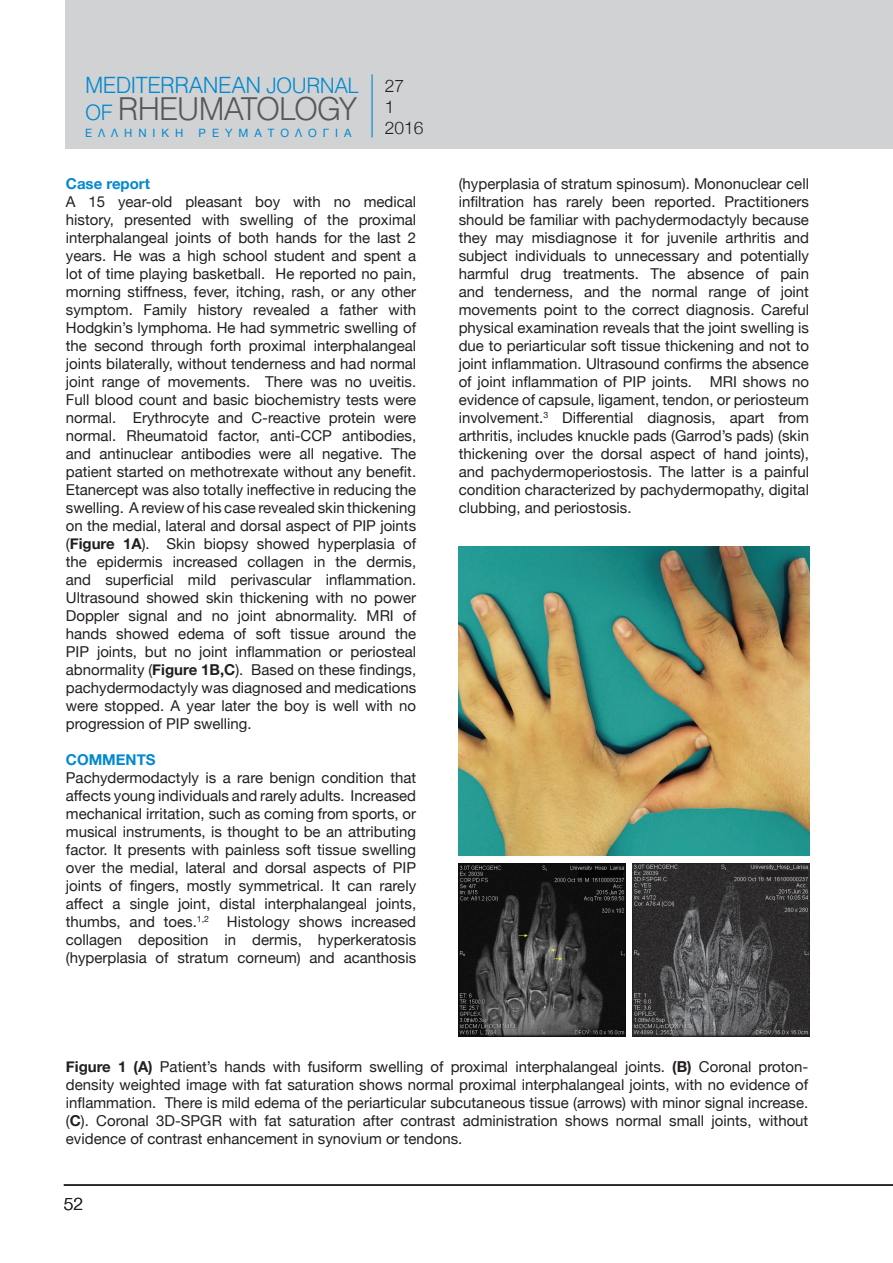
<style>
.page{position:relative;width:893px;height:1263px;background:#fff}
.page>*{position:absolute;margin:0;border:0;box-sizing:border-box;transform-origin:0 0}
.t1{font:300 31.2px "UB Helvetica";color:#57585a}
.t2{font:300 22.2px "UB Helvetica";letter-spacing:-.02em;color:#0089cf}
.t3{font:300 17.4px/21px "Helvetica Neue";color:#231f20}
.t4{font:15px/18px "Helvetica Neue";color:#231f20;text-align:justify}
.t5{font:700 15px "Helvetica Neue";color:#0089cf}
.t6{font:11.4px "Helvetica Neue";letter-spacing:.525em;color:#0089cf}
.s1{font-size:21px}
.s2{font-size:21px;color:#0089cf}
.s3{font-weight:700}
</style>
<div class="page">
<div style="left:66px;top:0;width:827px;height:149px;background:#d1d2d4"></div>
<hr style="left:371px;top:74px;width:2px;height:63px;background:#0089cf">
<hr style="left:64px;top:1184px;width:829px;height:2px;background:#231f20">
<img style="left:459px;top:546px;width:350px;height:310px">
<img style="left:459px;top:864px;width:167px;height:172px">
<img style="left:632px;top:864px;width:177px;height:172px">
<h2 class="t2" style="left:85px;top:72px;width:275px">MEDITERRANEAN <span class="s1">JOURNAL</span></h2>
<h1 class="t1" style="left:85px;top:90px;width:273px"><span class="s2">OF</span> RHEUMATOLOGY</h1>
<p class="t6" style="left:85px;top:125px;width:100px">ΕΛΛΗΝΙΚΗ</p>
<p class="t6" style="left:199px;top:125px;width:154px">ΡΕΥΜΑΤΟΛΟΓΙΑ</p>
<p class="t3" style="left:385px;top:75px;width:40px">27<br>1<br>2016</p>
<p class="t5" style="left:66px;top:172px;width:86px">Case report</p>
<p class="t4" style="left:66px;top:193px;width:352px">A 15 year-old pleasant boy with no medical history, presented with swelling of the proximal interphalangeal joints of both hands for the last 2 years. He was a high school student and spent a lot of time playing basketball. He reported no pain, morning stiffness, fever, itching, rash, or any other symptom. Family history revealed a father with Hodgkin’s lymphoma. He had symmetric swelling of the second through forth proximal interphalangeal joints bilaterally, without tenderness and had normal joint range of movements. There was no uveitis.<br>Full blood count and basic biochemistry tests were normal. Erythrocyte and C-reactive protein were normal. Rheumatoid factor, anti-CCP antibodies, and antinuclear antibodies were all negative. The patient started on methotrexate without any benefit.<br>Etanercept was also totally ineffective in reducing the swelling. A review of his case revealed skin thickening on the medial, lateral and dorsal aspect of PIP joints (<span class="s3">Figure 1A</span>). Skin biopsy showed hyperplasia of the epidermis increased collagen in the dermis, and superficial mild perivascular inflammation.<br>Ultrasound showed skin thickening with no power Doppler signal and no joint abnormality. MRI of hands showed edema of soft tissue around the PIP joints, but no joint inflammation or periosteal abnormality (<span class="s3">Figure 1B,C</span>). Based on these findings, pachydermodactyly was diagnosed and medications were stopped. A year later the boy is well with no progression of PIP swelling.</p>
<p class="t5" style="left:66px;top:748px;width:14px">COMM</p>
<p class="t5" style="left:116px;top:748px;width:41px">ENTS</p>
<p class="t4" style="left:66px;top:769px;width:352px">Pachydermodactyly is a rare benign condition that affects young individuals and rarely adults. Increased mechanical irritation, such as coming from sports, or musical instruments, is thought to be an attributing factor. It presents with painless soft tissue swelling over the medial, lateral and dorsal aspects of PIP joints of fingers, mostly symmetrical. It can rarely affect a single joint, distal interphalangeal joints, thumbs, and toes.<sup>1,2</sup> Histology shows increased collagen deposition in dermis, hyperkeratosis (hyperplasia of stratum corneum) and acanthosis</p>
<p class="t4" style="left:459px;top:175px;width:352px">(hyperplasia of stratum spinosum). Mononuclear cell infiltration has rarely been reported. Practitioners should be familiar with pachydermodactyly because they may misdiagnose it for juvenile arthritis and subject individuals to unnecessary and potentially harmful drug treatments. The absence of pain and tenderness, and the normal range of joint movements point to the correct diagnosis. Careful physical examination reveals that the joint swelling is due to periarticular soft tissue thickening and not to joint inflammation. Ultrasound confirms the absence of joint inflammation of PIP joints. MRI shows no evidence of capsule, ligament, tendon, or periosteum involvement.<sup>3</sup> Differential diagnosis, apart from arthritis, includes knuckle pads (Garrod’s pads) (skin thickening over the dorsal aspect of hand joints), and pachydermoperiostosis. The latter is a painful condition characterized by pachydermopathy, digital clubbing, and periostosis.</p>
<p class="t4" style="left:66px;top:1058px;width:744px"><span class="s3">Figure 1 (A)</span> Patient’s hands with fusiform swelling of proximal interphalangeal joints. <span class="s3">(B)</span> Coronal proton&shy;density weighted image with fat saturation shows normal proximal interphalangeal joints, with no evidence of inflammation. There is mild edema of the periarticular subcutaneous tissue (arrows) with minor signal increase. (<span class="s3">C</span>). Coronal 3D-SPGR with fat saturation after contrast administration shows normal small joints, without evidence of contrast enhancement in synovium or tendons.</p>
<p class="t3" style="left:64px;top:1192px;width:21px">52</p>
</div>
